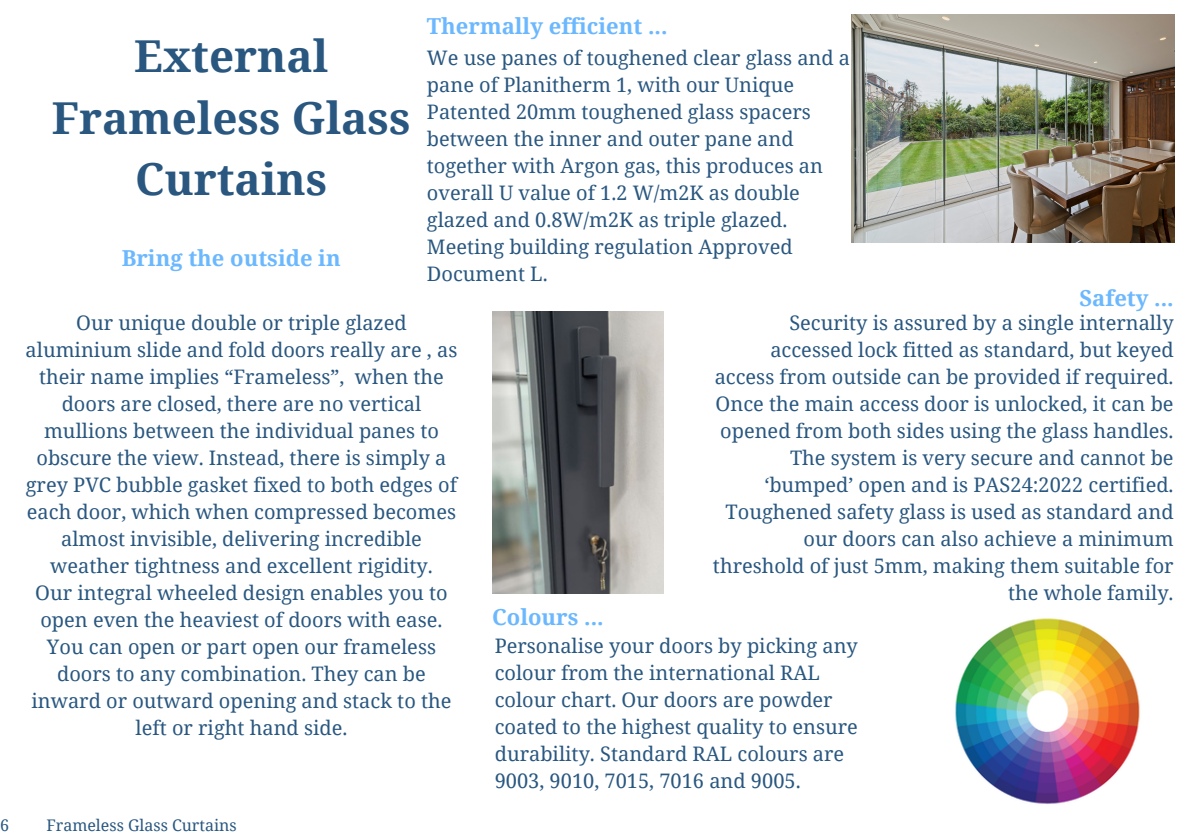
<style>
.page{position:relative;width:1190px;height:839px;background:#fff}
.page>*{position:absolute;margin:0;border:0;box-sizing:border-box;transform-origin:0 0}
.t1{font:700 44px/61.6px "Noto Serif";color:#295780;text-align:center}
.t2{font:700 22px "Noto Serif";color:#6cb8fe}
.t3{font:20px/27px "Noto Serif";color:#295780}
.t4{font:16px "Noto Serif";color:#295780}
</style>
<div class="page">
<img style="left:852px;top:15px;width:322px;height:227px">
<img style="left:492px;top:311px;width:171px;height:282px">
<img style="left:955px;top:618px;width:185px;height:186px">
<h2 class="t1" style="left:52px;top:24px;width:360px">External<br>Frameless Glass<br>Curtains</h2>
<h2 class="t2" style="left:122px;top:242px;width:220px">Bring the outside in</h2>
<h3 class="t2" style="left:427px;top:10px;width:242px">Thermally efficient ...</h3>
<h3 class="t3" style="left:427px;top:44px;width:425px">We use panes of toughened clear glass and a pane of Planitherm 1, with our Unique Patented 20mm toughened glass spacers between the inner and outer pane and together with Argon gas, this produces an overall U value of 1.2 W/m2K as double glazed and 0.8W/m2K as triple glazed.<br>Meeting building regulation Approved Document L.</h3>
<p class="t3" style="left:26px;top:309px;width:433px;text-align:center">Our unique double or triple glazed aluminium slide and fold doors really are , as their name implies “Frameless”, when the doors are closed, there are no vertical mullions between the individual panes to obscure the view. Instead, there is simply a grey PVC bubble gasket fixed to both edges of each door, which when compressed becomes almost invisible, delivering incredible weather tightness and excellent rigidity.<br>Our integral wheeled design enables you to open even the heaviest of doors with ease.<br>You can open or part open our frameless doors to any combination. They can be inward or outward opening and stack to the left or right hand side.</p>
<p class="t4" style="left:0;top:813px;width:10px">6</p>
<p class="t4" style="left:46px;top:813px;width:192px">Frameless Glass Curtains</p>
<h2 class="t2" style="left:1079px;top:282px;width:96px">Safety ...</h2>
<h3 class="t3" style="left:713px;top:309px;width:462px;text-align:right">Security is assured by a single internally accessed lock fitted as standard, but keyed access from outside can be provided if required.<br>Once the main access door is unlocked, it can be opened from both sides using the glass handles.<br>The system is very secure and cannot be ‘bumped’ open and is PAS24:2022 certified.<br>Toughened safety glass is used as standard and our doors can also achieve a minimum threshold of just 5mm, making them suitable for the whole family.</h3>
<p class="t2" style="left:492px;top:601px;width:113px">Colours ...</p>
<p class="t3" style="left:495px;top:631px;width:365px">Personalise your doors by picking any colour from the international RAL colour chart. Our doors are powder coated to the highest quality to ensure durability. Standard RAL colours are 9003, 9010, 7015, 7016 and 9005.</p>
</div>
